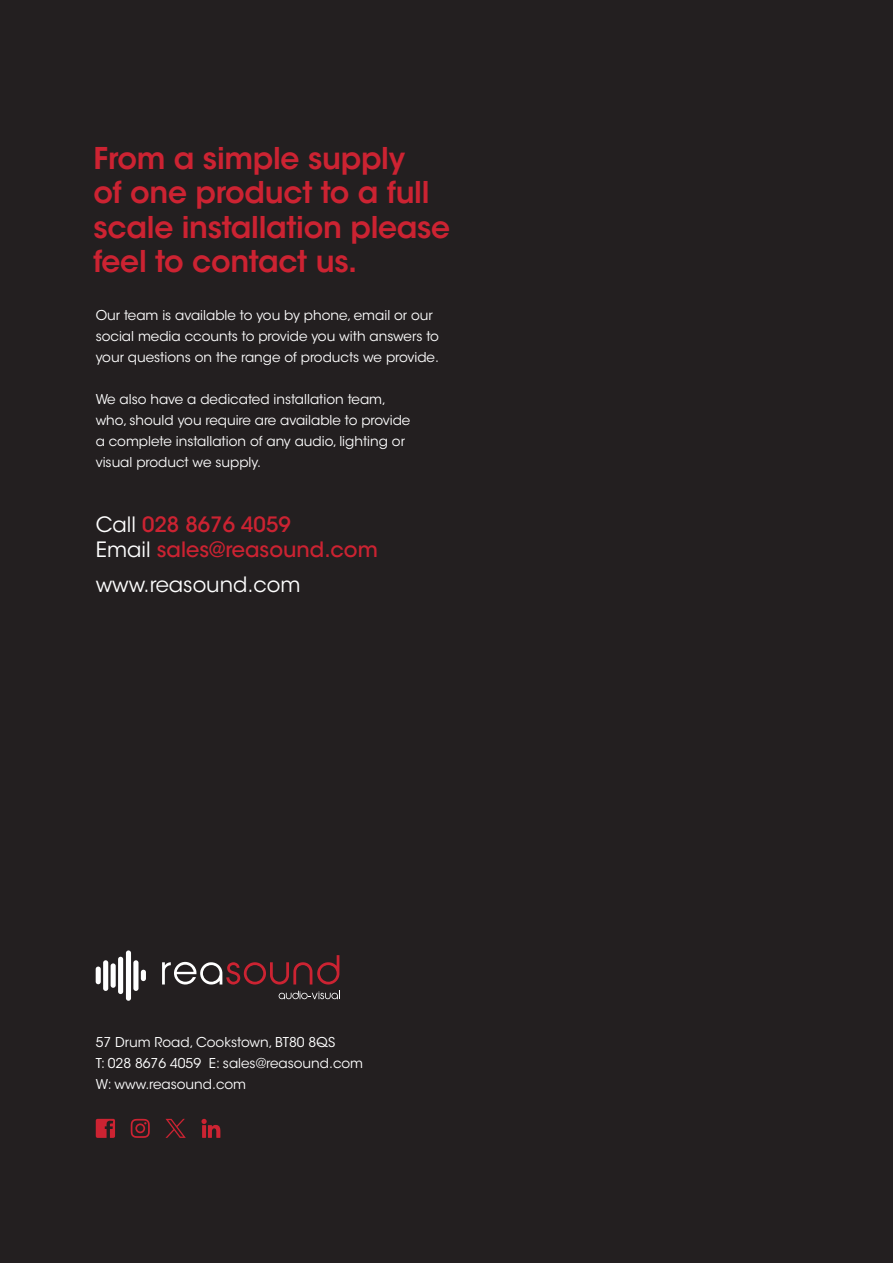
<style>
.page{position:relative;width:893px;height:1263px;background:#231f20}
.page>*{position:absolute;margin:0;border:0;box-sizing:border-box;transform-origin:0 0}
.t1{font:600 29.85px/34.5px "ITC Avant Garde Std";letter-spacing:-.01em;color:#cc2332}
.t2{font:500 21px "ITC Avant Garde Std";color:#cc2332}
.t3{font:21px "ITC Avant Garde Std";color:#fff}
.t4{font:13.5px/21px "ITC Avant Garde Std";color:#fff}
.s1{font-weight:400;color:#fff}
</style>
<div class="page">
<svg style="left:279px;top:991px;width:61px;height:8px"></svg>
<svg style="left:162px;top:955px;width:177px;height:30px"></svg>
<div style="left:96px;top:966px;width:5px;height:18px;background:#fff;border-radius:3px"></div>
<div style="left:141px;top:970px;width:5px;height:11px;background:#fff;border-radius:3px"></div>
<div style="left:103px;top:960px;width:5px;height:31px;background:#fff;border-radius:3px"></div>
<div style="left:133px;top:960px;width:5px;height:31px;background:#fff;border-radius:3px"></div>
<div style="left:111px;top:963px;width:5px;height:25px;background:#fff;border-radius:3px"></div>
<div style="left:118px;top:957px;width:5px;height:37px;background:#fff;border-radius:3px"></div>
<div style="left:126px;top:950px;width:5px;height:51px;background:#fff;border-radius:3px"></div>
<svg style="left:201px;top:1119px;width:19px;height:19px"></svg>
<svg style="left:202px;top:1125px;width:4px;height:13px"></svg>
<svg style="left:131px;top:1119px;width:19px;height:19px"></svg>
<svg style="left:96px;top:1119px;width:19px;height:19px"></svg>
<svg style="left:165px;top:1119px;width:21px;height:19px"></svg>
<p class="t1" style="left:94px;top:141px;width:358px">From a simple supply<br>of one product to a full scale installation please feel to contact us.</p>
<p class="t4" style="left:96px;top:305px;width:345px">Our team is available to you by phone, email or our social media ccounts to provide you with answers to your questions on the range of products we provide.</p>
<p class="t4" style="left:96px;top:389px;width:292px">We also have a dedicated installation team,</p>
<p class="t4" style="left:96px;top:410px;width:316px">who, should you require are available to provide</p>
<p class="t4" style="left:96px;top:431px;width:311px">a complete installation of any audio, lighting or</p>
<p class="t4" style="left:96px;top:452px;width:167px">visual product we supply.</p>
<p class="t2" style="left:96px;top:512px;width:197px"><span class="s1">Call</span> 028 8676 4059</p>
<p class="t2" style="left:96px;top:537px;width:284px"><span class="s1">Email</span> sales@reasound.com</p>
<p class="t3" style="left:96px;top:572px;width:206px">www.reasound.com</p>
<p class="t4" style="left:96px;top:1032px;width:241px">57 Drum Road, Cookstown, BT80 8QS</p>
<p class="t4" style="left:96px;top:1053px;width:269px">T: 028 8676 4059 E: sales@reasound.com</p>
<p class="t4" style="left:96px;top:1074px;width:152px">W: www.reasound.com</p>
</div>
